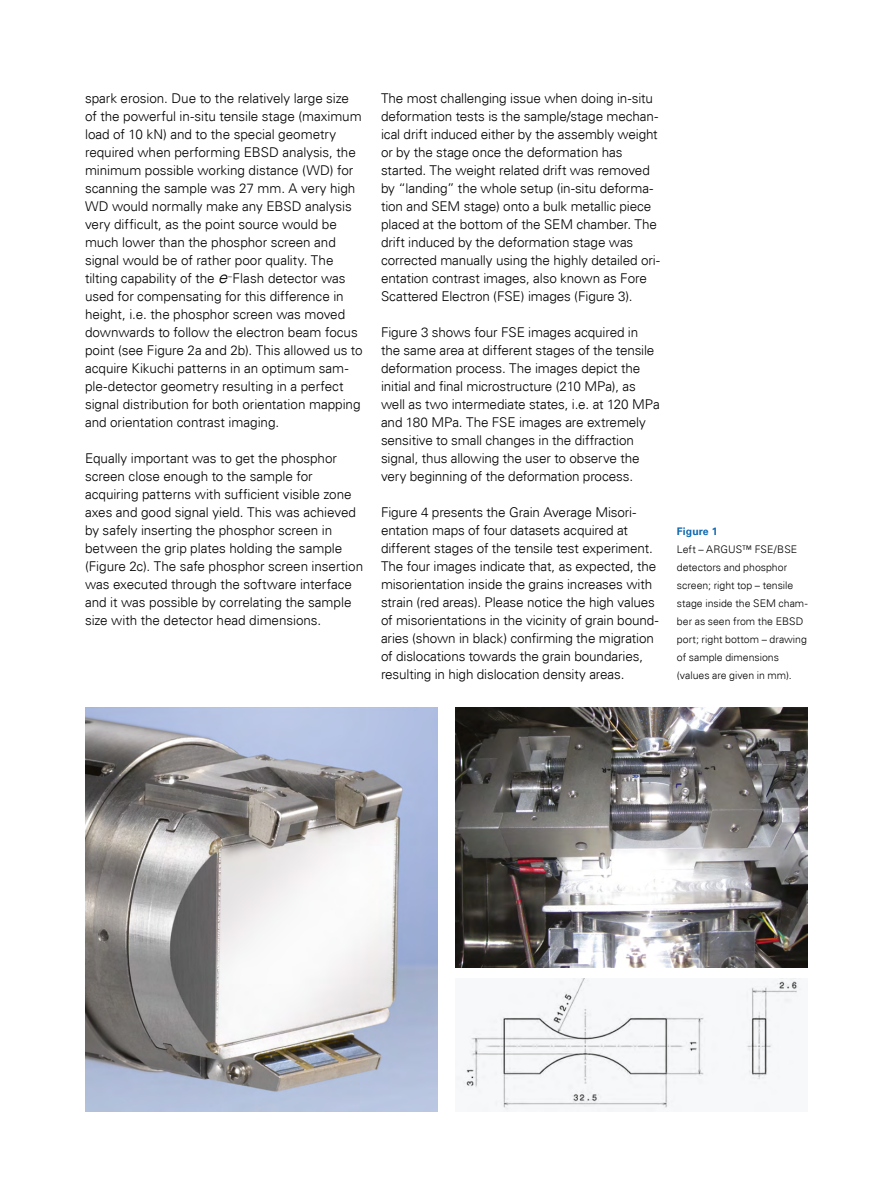
<style>
.page{position:relative;width:893px;height:1187px;background:#fff}
.page>*{position:absolute;margin:0;border:0;box-sizing:border-box;transform-origin:0 0}
.t1{font:300 13.5px/18px "Univers LT Std";letter-spacing:-.005em;color:#000}
.t2{font:300 10.5px/18px "Univers LT Std";color:#000}
.t3{font:700 10.5px "Univers LT Std";letter-spacing:.01em;color:#1169b0}
.s1{font-style:italic;font-size:16.5px}
</style>
<div class="page">
<img style="left:85px;top:708px;width:353px;height:403px">
<img style="left:455px;top:708px;width:353px;height:259px">
<img style="left:456px;top:978px;width:346px;height:133px">
<p class="t1" style="left:85px;top:89px;width:279px">spark erosion. Due to the relatively large size of the powerful in-situ tensile stage (maximum load of 10 kN) and to the special geometry required when performing EBSD analysis, the minimum possible working distance (WD) for scanning the sample was 27 mm. A very high WD would normally make any EBSD analysis very difficult, as the point source would be much lower than the phosphor screen and signal would be of rather poor quality. The tilting capability of the <span class="s1">e</span><sup>–</sup>Flash detector was used for compensating for this difference in height, i.e. the phosphor screen was moved downwards to follow the electron beam focus point (see Figure 2a and 2b). This allowed us to acquire Kikuchi patterns in an optimum sam&shy;ple-detector geometry resulting in a perfect signal distribution for both orientation mapping and orientation contrast imaging.</p>
<p class="t1" style="left:85px;top:449px;width:280px">Equally important was to get the phosphor screen close enough to the sample for acquiring patterns with sufficient visible zone axes and good signal yield. This was achieved by safely inserting the phosphor screen in between the grip plates holding the sample (Figure 2c). The safe phosphor screen insertion was executed through the software interface and it was possible by correlating the sample size with the detector head dimensions.</p>
<p class="t1" style="left:381px;top:89px;width:280px">The most challenging issue when doing in-situ deformation tests is the sample/stage mechan&shy;ical drift induced either by the assembly weight or by the stage once the deformation has started. The weight related drift was removed by “landing” the whole setup (in-situ deforma&shy;tion and SEM stage) onto a bulk metallic piece placed at the bottom of the SEM chamber. The drift induced by the deformation stage was corrected manually using the highly detailed ori&shy;entation contrast images, also known as Fore Scattered Electron (FSE) images (Figure 3).</p>
<p class="t1" style="left:381px;top:323px;width:280px">Figure 3 shows four FSE images acquired in the same area at different stages of the tensile deformation process. The images depict the initial and final microstructure (210 MPa), as well as two intermediate states, i.e. at 120 MPa and 180 MPa. The FSE images are extremely sensitive to small changes in the diffraction signal, thus allowing the user to observe the very beginning of the deformation process.</p>
<p class="t1" style="left:381px;top:503px;width:279px">Figure 4 presents the Grain Average Misori&shy;entation maps of four datasets acquired at different stages of the tensile test experiment.<br>The four images indicate that, as expected, the misorientation inside the grains increases with strain (red areas). Please notice the high values of misorientations in the vicinity of grain bound&shy;aries (shown in black) confirming the migration of dislocations towards the grain boundaries, resulting in high dislocation density areas.</p>
<p class="t3" style="left:677px;top:525px;width:42px">Figure 1</p>
<p class="t2" style="left:677px;top:540px;width:132px">Left – ARGUS™ FSE/BSE detectors and phosphor screen; right top – tensile stage inside the SEM cham&shy;ber as seen from the EBSD port; right bottom – drawing of sample dimensions (values are given in mm).</p>
</div>
